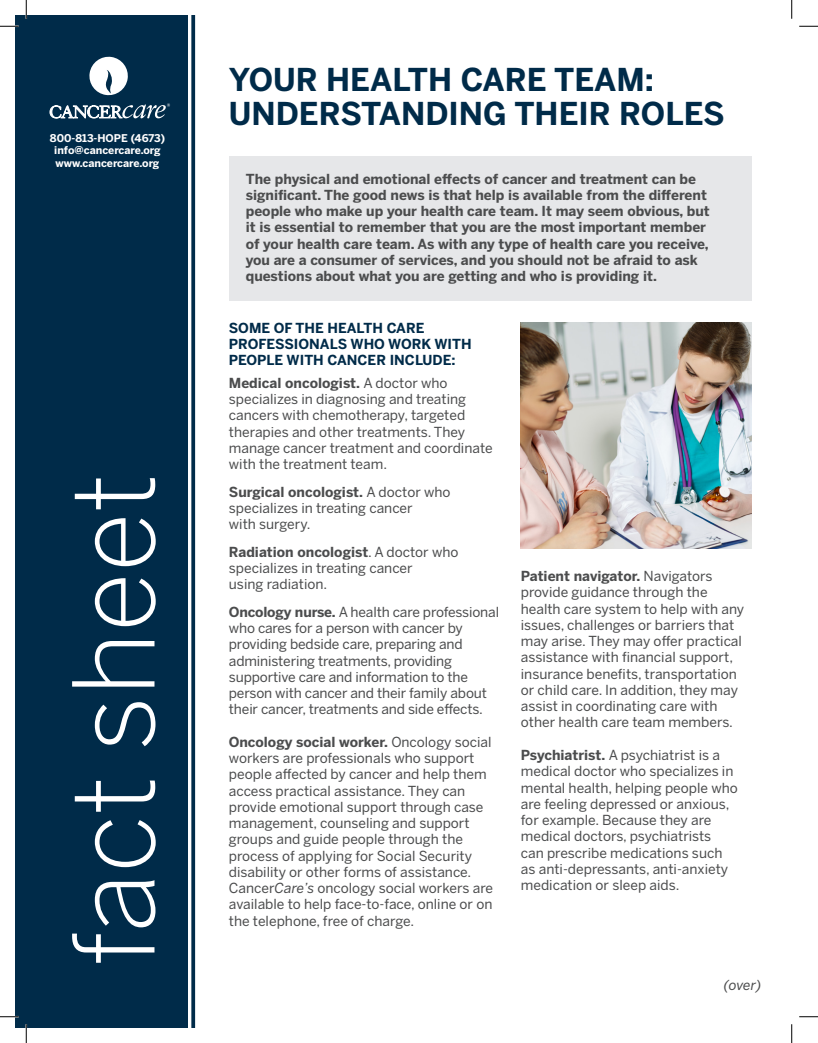
<style>
.page{position:relative;width:818px;height:1043px;background:#fff}
.page>*{position:absolute;margin:0;border:0;box-sizing:border-box;transform-origin:0 0}
.t1{font:300 111.25px "Benton Sans";color:#fff}
.t2{font:700 31.25px/33.8px "Benton Sans";color:#002b49}
.Leadder{font:13.75px/16.2px "Benton Sans";color:#4b4c4d}
.Main_Intro{font:700 13.75px/16.2px "Benton Sans";color:#4b4c4d}
.Leadder-2{font:700 13.75px/16.2px "Benton Sans";color:#002b49}
.Leadder-3{font:italic 13.75px "Benton Sans";color:#4b4c4d}
.t3{font:700 10.62px "Benton Sans";color:#fff}
.s1{font-weight:700}
.s2{font-style:italic}
</style>
<div class="page">
<div style="left:15px;top:15px;width:172px;height:1013px;background:#002b49"></div>
<svg style="left:191px;top:15px;width:4px;height:1013px;background:#173e59"></svg>
<div style="left:229px;top:156px;width:522px;height:144px;background:#e6e7e9"></div>
<svg style="left:89px;top:56px;width:39px;height:40px"></svg>
<svg style="left:50px;top:103px;width:120px;height:15px"></svg>
<img style="left:520px;top:322px;width:231px;height:226px">
<svg style="left:0;top:25px;width:19px;height:2px"></svg>
<svg style="left:799px;top:25px;width:19px;height:2px"></svg>
<svg style="left:0;top:1015px;width:19px;height:2px"></svg>
<svg style="left:799px;top:1016px;width:19px;height:1px"></svg>
<svg style="left:25px;top:0;width:2px;height:19px"></svg>
<svg style="left:25px;top:1024px;width:2px;height:18px"></svg>
<svg style="left:791px;top:0;width:1px;height:19px"></svg>
<svg style="left:791px;top:1024px;width:1px;height:18px"></svg>
<p class="t3" style="left:50px;top:132px;width:117px">800-813-HOPE (4673)</p>
<p class="t3" style="left:54px;top:144px;width:108px">info@cancercare.org</p>
<p class="t3" style="left:56px;top:157px;width:105px">www.cancercare.org</p>
<p class="t1" style="left:48px;top:965px;width:494px;rotate:-90deg">fact sheet</p>
<p class="t2" style="left:229px;top:62px;width:497px">YOUR HEALTH CARE TEAM:<br>UNDERSTANDING THEIR ROLES</p>
<p class="Main_Intro" style="left:246px;top:170px;width:465px">The physical and emotional effects of cancer and treatment can be significant. The good news is that help is available from the different people who make up your health care team. It may seem obvious, but it is essential to remember that you are the most important member of your health care team. As with any type of health care you receive, you are a consumer of services, and you should not be afraid to ask questions about what you are getting and who is providing it.</p>
<p class="Leadder-2" style="left:229px;top:319px;width:244px">SOME OF THE HEALTH CARE<br>PROFESSIONALS WHO WORK WITH<br>PEOPLE WITH CANCER INCLUDE:</p>
<p class="Leadder" style="left:229px;top:374px;width:265px"><span class="s1">Medical oncologist.</span> A doctor who specializes in diagnosing and treating cancers with chemotherapy, targeted therapies and other treatments. They manage cancer treatment and coordinate with the treatment team.</p>
<p class="Leadder" style="left:229px;top:483px;width:223px"><span class="s1">Surgical oncologist.</span> A doctor who specializes in treating cancer<br>with surgery.</p>
<p class="Leadder" style="left:229px;top:543px;width:231px"><span class="s1">Radiation oncologist</span>. A doctor who specializes in treating cancer<br>using radiation.</p>
<p class="Leadder" style="left:229px;top:603px;width:272px"><span class="s1">Oncology nurse.</span> A health care professional who cares for a person with cancer by providing bedside care, preparing and administering treatments, providing supportive care and information to the person with cancer and their family about their cancer, treatments and side effects.</p>
<p class="Leadder" style="left:229px;top:733px;width:266px"><span class="s1">Oncology social worker.</span> Oncology social workers are professionals who support people affected by cancer and help them access practical assistance. They can provide emotional support through case management, counseling and support groups and guide people through the process of applying for Social Security disability or other forms of assistance.<br>Cancer<span class="s2">Care’s</span> oncology social workers are available to help face-to-face, online or on the telephone, free of charge.</p>
<p class="Leadder" style="left:521px;top:568px;width:225px"><span class="s1">Patient navigator.</span> Navigators provide guidance through the health care system to help with any issues, challenges or barriers that may arise. They may offer practical assistance with financial support, insurance benefits, transportation or child care. In addition, they may assist in coordinating care with other health care team members.</p>
<p class="Leadder" style="left:521px;top:746px;width:218px"><span class="s1">Psychiatrist.</span> A psychiatrist is a medical doctor who specializes in mental health, helping people who are feeling depressed or anxious, for example. Because they are medical doctors, psychiatrists<br>can prescribe medications such as anti-depressants, anti-anxiety medication or sleep aids.</p>
<p class="Leadder-3" style="left:723px;top:977px;width:39px">(over)</p>
</div>
